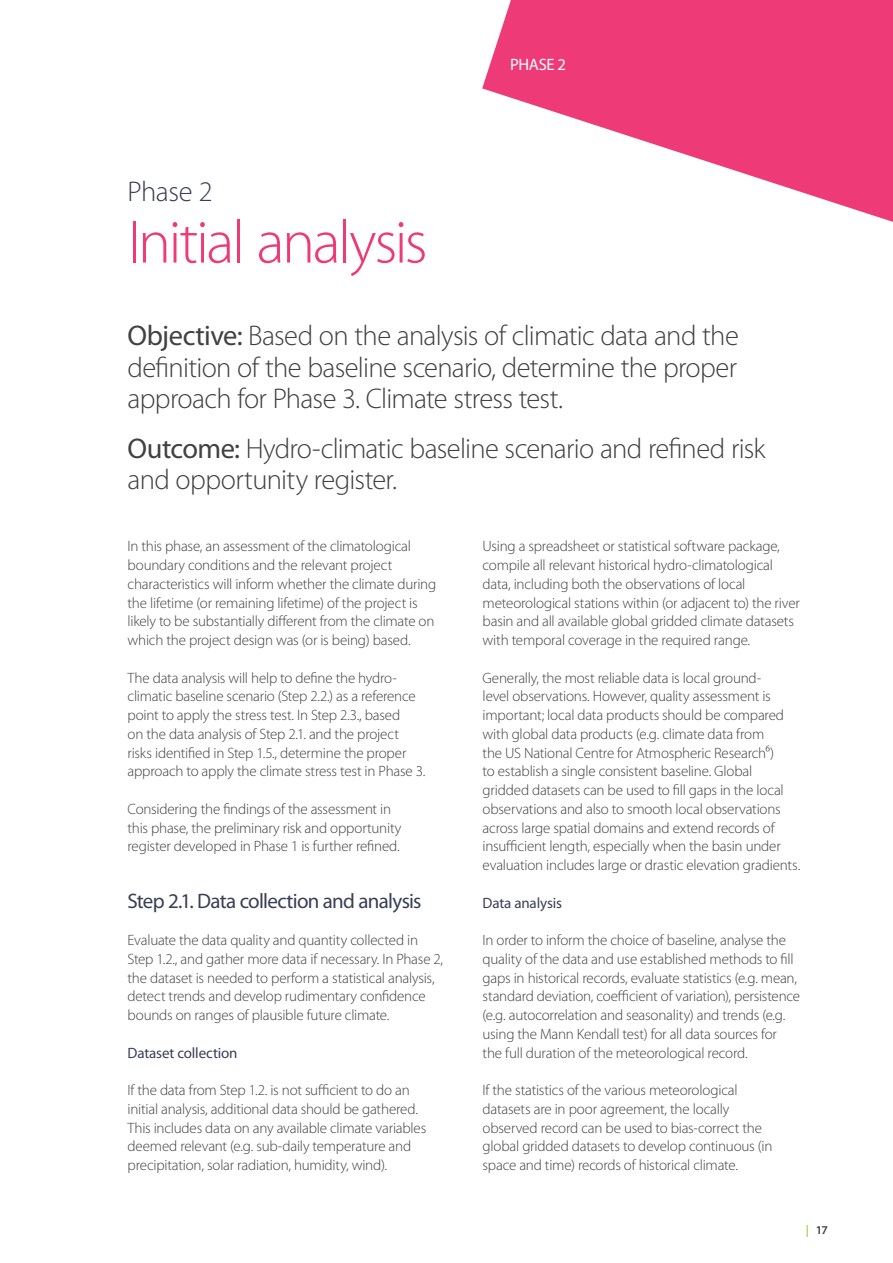
<style>
.page{position:relative;width:893px;height:1263px;background:#fff}
.page>*{position:absolute;margin:0;border:0;box-sizing:border-box;transform-origin:0 0}
.t1{font:300 61.5px "Myriad Pro";letter-spacing:-.04em;color:#ee3b78}
.t2{font:300 28.5px/31.5px "Myriad Pro";letter-spacing:-.025em;color:#414042;text-align:justify}
.t3{font:300 28.5px "Myriad Pro";letter-spacing:-.015em;color:#3a3e57}
.t4{font:21px "Myriad Pro";letter-spacing:-.035em;color:#3a3e57}
.t5{font:16.5px "Myriad Pro";letter-spacing:-.025em;color:#fff}
.t6{font:300 15px/18.8px "Myriad Pro";letter-spacing:-.015em;color:#414042}
.t7{font:15px "Myriad Pro";letter-spacing:-.01em;color:#3a3e57}
.t8{font:600 12px "Myriad Pro";color:#414042}
.s1{font-weight:400}
.s2{color:#9fc93e}
</style>
<div class="page">
<svg style="left:482px;top:0;width:411px;height:222px;fill:#ee3b78"></svg>
<h2 class="t3" style="left:128px;top:176px;width:87px">Phase 2</h2>
<h1 class="t1" style="left:128px;top:208px;width:301px">Initial analysis</h1>
<p class="t5" style="left:510px;top:54px;width:57px">PHASE 2</p>
<h2 class="t2" style="left:128px;top:320px;width:613px"><span class="s1">Objective:</span> Based on the analysis of climatic data and the definition of the baseline scenario, determine the proper approach for Phase 3. Climate stress test.</h2>
<h2 class="t2" style="left:128px;top:433px;width:640px"><span class="s1">Outcome:</span> Hydro-climatic baseline scenario and refined risk and opportunity register.</h2>
<p class="t6" style="left:128px;top:537px;width:310px">In this phase, an assessment of the climatological boundary conditions and the relevant project characteristics will inform whether the climate during the lifetime (or remaining lifetime) of the project is likely to be substantially different from the climate on which the project design was (or is being) based.</p>
<p class="t6" style="left:128px;top:668px;width:299px">The data analysis will help to define the hydro&shy;climatic baseline scenario (Step 2.2.) as a reference point to apply the stress test. In Step 2.3., based<br>on the data analysis of Step 2.1. and the project risks identified in Step 1.5., determine the proper approach to apply the climate stress test in Phase 3.</p>
<p class="t6" style="left:128px;top:800px;width:275px">Considering the findings of the assessment in this phase, the preliminary risk and opportunity register developed in Phase 1 is further refined.</p>
<h3 class="t4" style="left:128px;top:888px;width:295px">Step 2.1. Data collection and analysis</h3>
<p class="t6" style="left:128px;top:931px;width:317px">Evaluate the data quality and quantity collected in Step 1.2., and gather more data if necessary. In Phase 2, the dataset is needed to perform a statistical analysis, detect trends and develop rudimentary confidence bounds on ranges of plausible future climate.</p>
<p class="t7" style="left:128px;top:1043px;width:112px">Dataset collection</p>
<p class="t6" style="left:128px;top:1081px;width:300px">If the data from Step 1.2. is not sufficient to do an initial analysis, additional data should be gathered.<br>This includes data on any available climate variables deemed relevant (e.g. sub-daily temperature and precipitation, solar radiation, humidity, wind).</p>
<p class="t6" style="left:483px;top:537px;width:319px">Using a spreadsheet or statistical software package, compile all relevant historical hydro-climatological data, including both the observations of local meteorological stations within (or adjacent to) the river basin and all available global gridded climate datasets with temporal coverage in the required range.</p>
<p class="t6" style="left:483px;top:668px;width:319px">Generally, the most reliable data is local ground-<br>level observations. However, quality assessment is important; local data products should be compared with global data products (e.g. climate data from<br>the US National Centre for Atmospheric Research6)<br>to establish a single consistent baseline. Global gridded datasets can be used to fill gaps in the local observations and also to smooth local observations across large spatial domains and extend records of insufficient length, especially when the basin under evaluation includes large or drastic elevation gradients.</p>
<p class="t7" style="left:483px;top:893px;width:81px">Data analysis</p>
<p class="t6" style="left:483px;top:931px;width:319px">In order to inform the choice of baseline, analyse the quality of the data and use established methods to fill gaps in historical records, evaluate statistics (e.g. mean, standard deviation, coefficient of variation), persistence (e.g. autocorrelation and seasonality) and trends (e.g. using the Mann Kendall test) for all data sources for the full duration of the meteorological record.</p>
<p class="t6" style="left:483px;top:1081px;width:291px">If the statistics of the various meteorological datasets are in poor agreement, the locally observed record can be used to bias-correct the global gridded datasets to develop continuous (in space and time) records of historical climate.</p>
<p class="t8" style="left:806px;top:1222px;width:24px"><span class="s2">|</span> 17</p>
</div>
